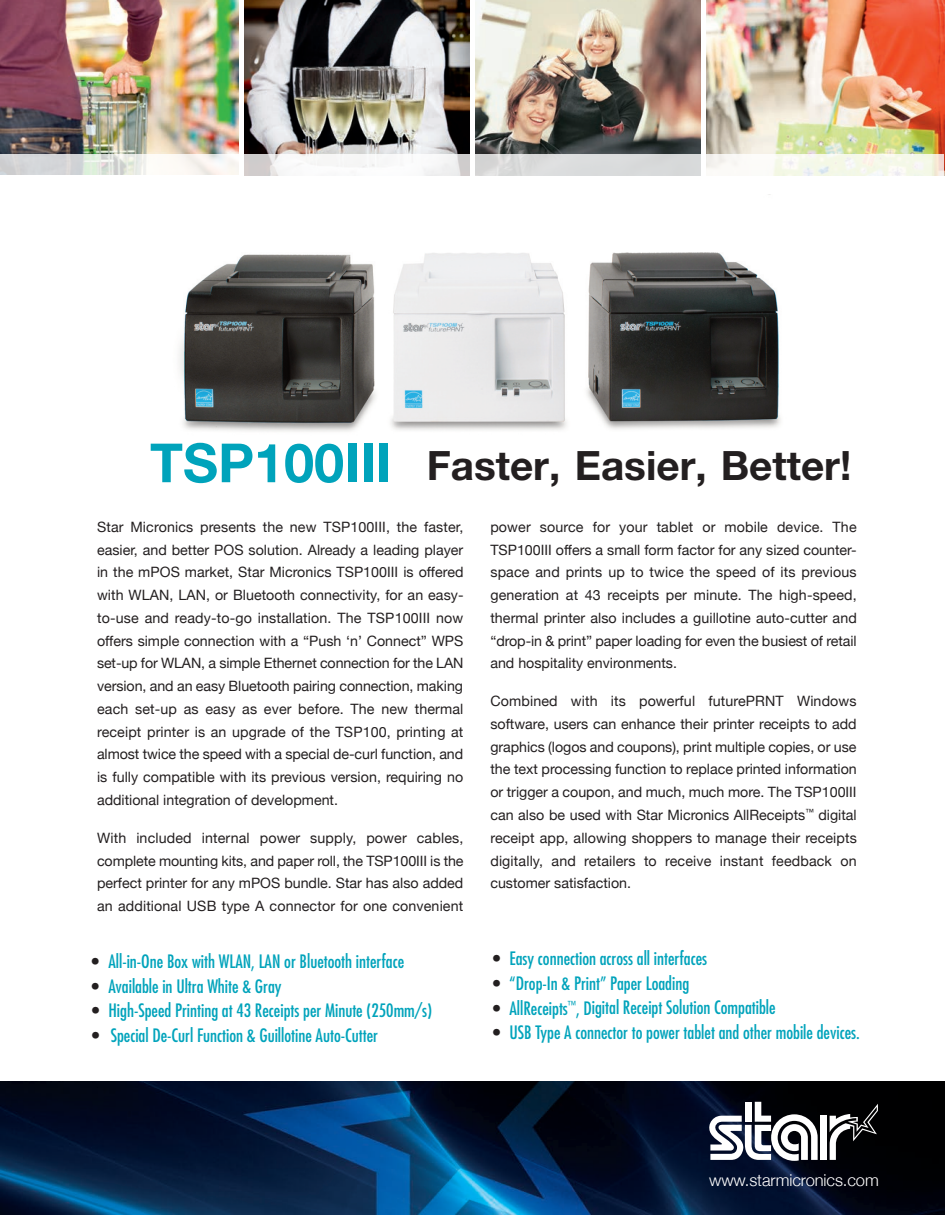
<style>
.page{position:relative;width:945px;height:1215px;background:#fff}
.page>*{position:absolute;margin:0;border:0;box-sizing:border-box;transform-origin:0 0}
.t1{font:700 54px "Helvetica Neue";color:#00a3bb}
.t2{font:700 40.5px "Helvetica Neue";color:#231f20}
.t3{font:condensed 18px "Futura";color:#00a3bb}
.t4{font:300 16.5px "Helvetica Neue";letter-spacing:-.005em;color:#fff}
.t5{font:14.25px/22.8px "Helvetica Neue";color:#231f20;text-align:justify}
.s1{font-size:40.5px;color:#231f20}
.s2{font-weight:700;font-stretch:normal;color:#231f20}
</style>
<div class="page">
<img style="left:1px;top:1081px;width:943px;height:133px">
<svg style="left:830px;top:1104px;width:48px;height:56px;background:#373839"></svg>
<svg style="left:709px;top:1102px;width:109px;height:59px"></svg>
<div style="left:820px;top:1116px;width:6px;height:44px;background:#fff"></div>
<img style="left:1px;top:1px;width:238px;height:153px">
<img style="left:244px;top:1px;width:226px;height:153px">
<img style="left:475px;top:1px;width:226px;height:153px">
<img style="left:706px;top:1px;width:238px;height:153px">
<div style="left:1px;top:154px;width:943px;height:28px;background:#fff;opacity:.8"></div>
<img style="left:179px;top:194px;width:602px;height:238px">
<h1 class="t1" style="left:150px;top:444px;width:412px">TSP100III <span class="s1">Faster,</span></h1>
<h2 class="t2" style="left:575px;top:451px;width:278px">Easier, Better!</h2>
<p class="t5" style="left:97px;top:515px;width:368px">Star Micronics presents the new TSP100III, the faster, easier, and better POS solution. Already a leading player in the mPOS market, Star Micronics TSP100III is offered with WLAN, LAN, or Bluetooth connectivity, for an easy&shy;to-use and ready-to-go installation. The TSP100III now offers simple connection with a “Push ‘n’ Connect” WPS set-up for WLAN, a simple Ethernet connection for the LAN version, and an easy Bluetooth pairing connection, making each set-up as easy as ever before. The new thermal receipt printer is an upgrade of the TSP100, printing at almost twice the speed with a special de-curl function, and is fully compatible with its previous version, requiring no additional integration of development.</p>
<p class="t5" style="left:97px;top:826px;width:368px">With included internal power supply, power cables, complete mounting kits, and paper roll, the TSP100III is the perfect printer for any mPOS bundle. Star has also added an additional USB type A connector for one convenient</p>
<p class="t5" style="left:490px;top:515px;width:368px">power source for your tablet or mobile device. The TSP100III offers a small form factor for any sized counter&shy;space and prints up to twice the speed of its previous generation at 43 receipts per minute. The high-speed, thermal printer also includes a guillotine auto-cutter and “drop-in &amp; print” paper loading for even the busiest of retail and hospitality environments.</p>
<p class="t5" style="left:490px;top:690px;width:368px">Combined with its powerful futurePRNT Windows software, users can enhance their printer receipts to add graphics (logos and coupons), print multiple copies, or use the text processing function to replace printed information or trigger a coupon, and much, much more. The TSP100III can also be used with Star Micronics AllReceipts<sup>™</sup> digital receipt app, allowing shoppers to manage their receipts digitally, and retailers to receive instant feedback on customer satisfaction.</p>
<p class="t3" style="left:89px;top:953px;width:317px"><span class="s2">•</span> All-in-One Box with WLAN, LAN or Bluetooth interface</p>
<p class="t3" style="left:89px;top:978px;width:194px"><span class="s2">•</span> Available in Ultra White &amp; Gray</p>
<p class="t3" style="left:89px;top:1002px;width:344px"><span class="s2">•</span> High-Speed Printing at 43 Receipts per Minute (250mm/s)</p>
<p class="t3" style="left:89px;top:1027px;width:290px"><span class="s2">•</span> Special De-Curl Function &amp; Guillotine Auto-Cutter</p>
<p class="t3" style="left:490px;top:950px;width:218px"><span class="s2">•</span> Easy connection across all interfaces</p>
<p class="t3" style="left:490px;top:975px;width:200px"><span class="s2">•</span> “Drop-In &amp; Print” Paper Loading</p>
<p class="t3" style="left:490px;top:1000px;width:287px"><span class="s2">•</span> AllReceipts<sup>™</sup>, Digital Receipt Solution Compatible</p>
<p class="t3" style="left:490px;top:1024px;width:371px"><span class="s2">•</span> USB Type A connector to power tablet and other mobile devices.</p>
<p class="t4" style="left:709px;top:1170px;width:171px">www.starmicronics.com</p>
</div>
